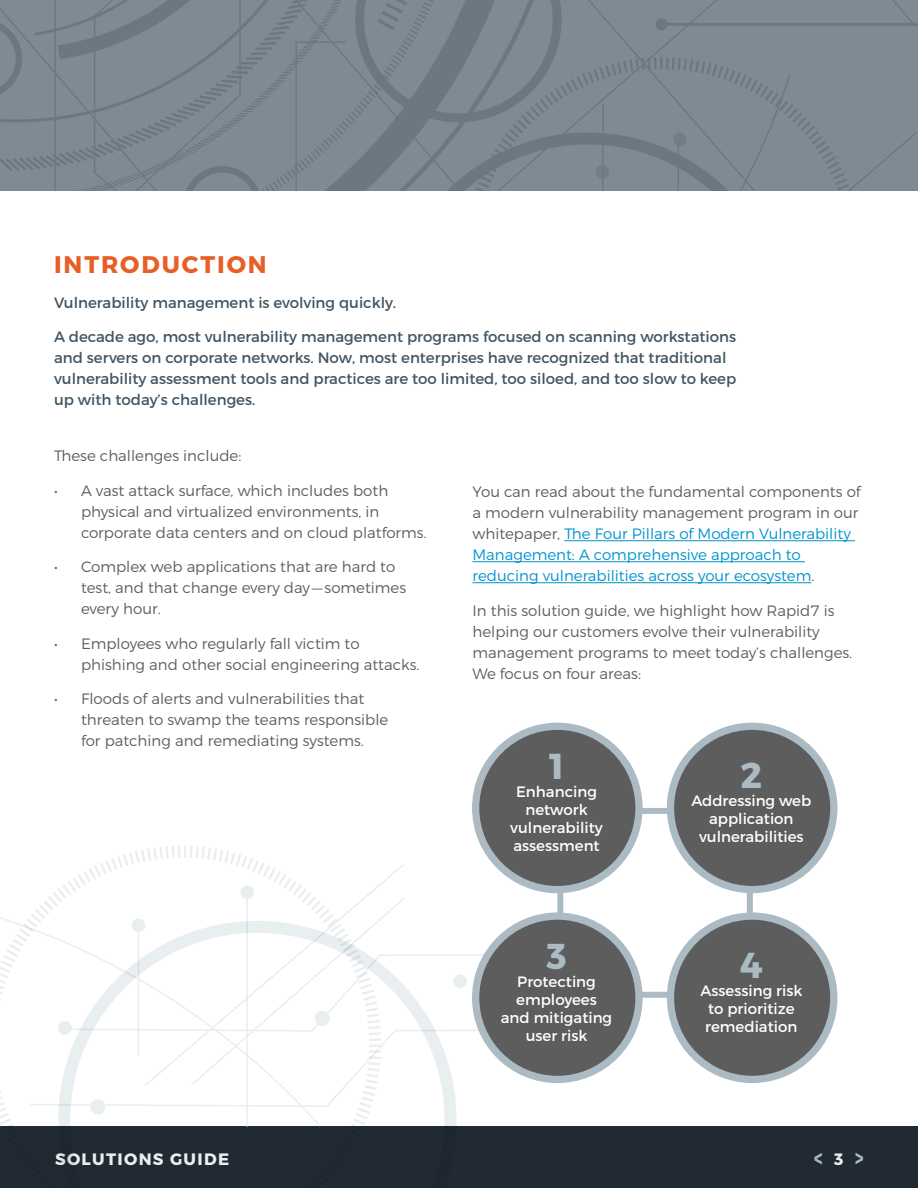
<style>
.page{position:relative;width:918px;height:1188px;background:#fff}
.page>*{position:absolute;margin:0;border:0;box-sizing:border-box;transform-origin:0 0}
.t1{font:700 36px "Montserrat";color:#acbac3}
.t2{font:700 24px "Montserrat";letter-spacing:.08em;color:#e85f26}
.t3{font:700 22.65px "Montserrat";color:#acbac3;scale:.73 1}
.t4{font:700 16.5px "Montserrat";letter-spacing:.08em;color:#e9eef1}
.t5{font:300 15px/21px "Montserrat";color:#5d5d5d}
.t6{font:15px/21px "Montserrat";color:#425563}
.t7{font:300 15px/21px "Montserrat";color:#0093d0}
.t8{font:15px/18px "Montserrat";color:#fff;text-align:center}
.s1{color:#5d5d5d}
.s2{font-size:16.5px;color:#e9eef1}
</style>
<div class="page">
<div style="left:0;top:1127px;width:918px;height:61px;background:#212933"></div>
<svg style="left:0;top:0;width:918px;height:190px;background:#7b8791"></svg>
<svg style="left:383px;top:898px;width:197px;height:185px"></svg>
<svg style="left:383px;top:921px;width:74px;height:206px"></svg>
<svg style="left:0;top:846px;width:383px;height:281px"></svg>
<hr style="left:564px;top:540px;width:291px;height:1px;background:#0093d0">
<hr style="left:472px;top:561px;width:333px;height:1px;background:#0093d0">
<hr style="left:472px;top:582px;width:339px;height:1px;background:#0093d0">
<div style="left:476px;top:726px;width:163px;height:164px;background:#5d5d5d;border-radius:50%"></div>
<div style="left:472px;top:723px;width:171px;height:170px;border:7px solid #acbac3;border-radius:50%"></div>
<div style="left:670px;top:726px;width:164px;height:164px;background:#5d5d5d;border-radius:50%"></div>
<div style="left:667px;top:723px;width:170px;height:170px;border:7px solid #acbac3;border-radius:50%"></div>
<div style="left:476px;top:916px;width:163px;height:163px;background:#5d5d5d;border-radius:50%"></div>
<div style="left:472px;top:912px;width:171px;height:171px;border:7px solid #acbac3;border-radius:50%"></div>
<div style="left:670px;top:916px;width:164px;height:163px;background:#5d5d5d;border-radius:50%"></div>
<div style="left:667px;top:912px;width:170px;height:171px;border:7px solid #acbac3;border-radius:50%"></div>
<div style="left:240px;top:886px;width:14px;height:13px;background:#e9eef1;border-radius:50%"></div>
<h2 class="t2" style="left:54px;top:250px;width:214px">INTRODUCTION</h2>
<p class="t6" style="left:54px;top:292px;width:344px">Vulnerability management is evolving quickly.</p>
<p class="t6" style="left:54px;top:326px;width:684px">A decade ago, most vulnerability management programs focused on scanning workstations and servers on corporate networks. Now, most enterprises have recognized that traditional vulnerability assessment tools and practices are too limited, too siloed, and too slow to keep up with today’s challenges.</p>
<p class="t5" style="left:54px;top:445px;width:189px">These challenges include:</p>
<p class="t5" style="left:81px;top:480px;width:347px;text-indent:-27px">• A vast attack surface, which includes both physical and virtualized environments, in corporate data centers and on cloud platforms.</p>
<p class="t5" style="left:81px;top:556px;width:327px;text-indent:-27px">• Complex web applications that are hard to test, and that change every day—sometimes every hour.</p>
<p class="t5" style="left:81px;top:633px;width:340px;text-indent:-27px">• Employees who regularly fall victim to phishing and other social engineering attacks.</p>
<p class="t5" style="left:81px;top:688px;width:309px;text-indent:-27px">• Floods of alerts and vulnerabilities that threaten to swamp the teams responsible for patching and remediating systems.</p>
<p class="t7" style="left:472px;top:481px;width:390px"><span class="s1">You can read about the fundamental components of a modern vulnerability management program in our whitepaper,</span> The Four Pillars of Modern Vulnerability Management: A comprehensive approach to reducing vulnerabilities across your ecosystem<span class="s1">.</span></p>
<p class="t5" style="left:472px;top:600px;width:381px">In this solution guide, we highlight how Rapid7 is helping our customers evolve their vulnerability management programs to meet today’s challenges.<br>We focus on four areas:</p>
<h1 class="t1" style="left:549px;top:744px;width:16px">1</h1>
<p class="t8" style="left:510px;top:783px;width:94px">Enhancing network vulnerability assessment</p>
<h1 class="t1" style="left:546px;top:934px;width:22px">3</h1>
<p class="t8" style="left:501px;top:973px;width:113px">Protecting employees and mitigating user risk</p>
<h1 class="t1" style="left:741px;top:753px;width:23px">2</h1>
<p class="t8" style="left:691px;top:792px;width:121px">Addressing web application vulnerabilities</p>
<h1 class="t1" style="left:740px;top:943px;width:24px">4</h1>
<p class="t8" style="left:700px;top:982px;width:103px">Assessing risk to prioritize remediation</p>
<p class="t4" style="left:55px;top:1149px;width:176px">SOLUTIONS GUIDE</p>
<h3 class="t3" style="left:814px;top:1144px;width:69px">&lt; <span class="s2">3</span> &gt;</h3>
</div>
